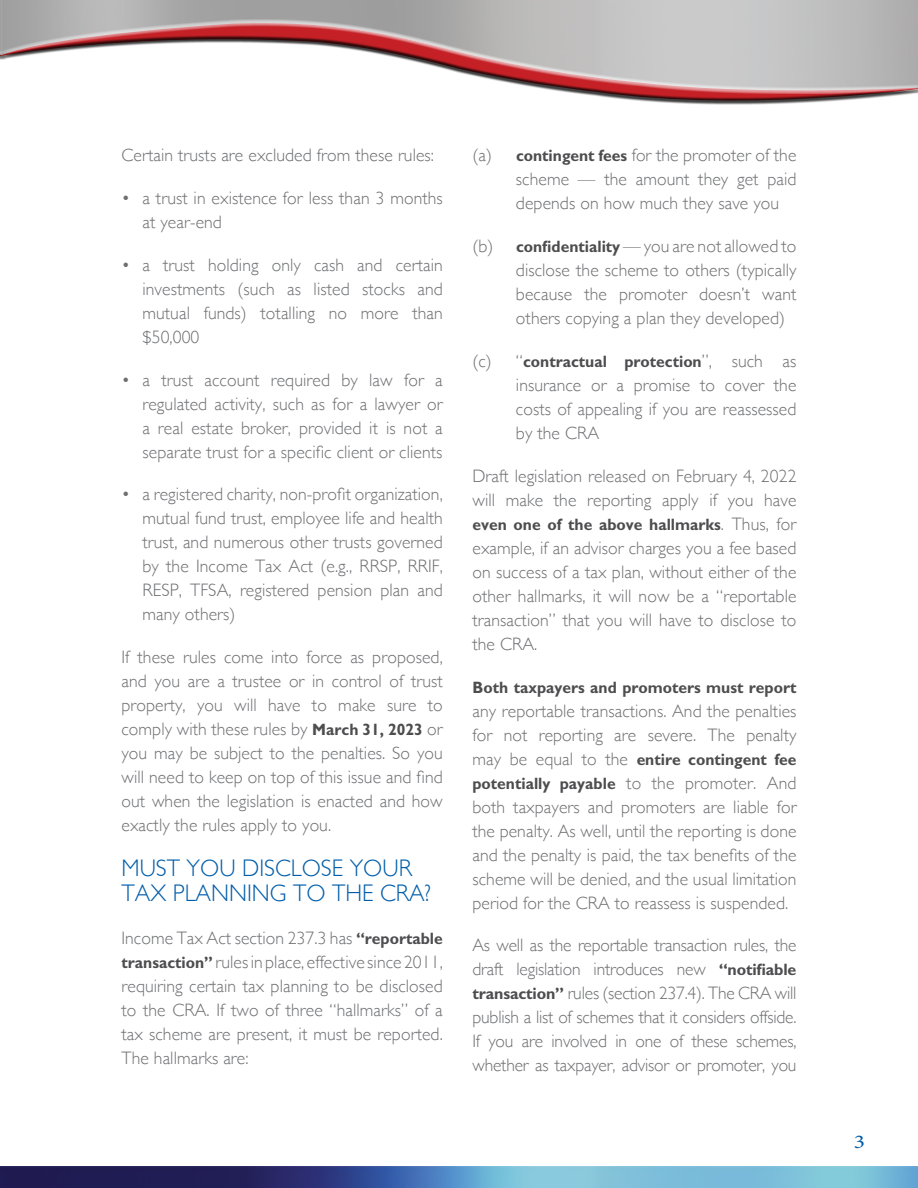
<style>
.page{position:relative;width:918px;height:1188px;background:#fff}
.page>*{position:absolute;margin:0;border:0;box-sizing:border-box;transform-origin:0 0}
.t1{font:300 24px/25.5px "Gill Sans";color:#005daa}
.t2{font:19.5px "Minion Pro";color:#005daa;scale:1.2 1}
.t3{font:300 18px/24px "Gill Sans";letter-spacing:.005em;color:#6d6e71;text-align:justify}
.t4{font:700 16.5px/24px "Gill Sans Std";color:#4d4d4f;scale:.95 1}
.s1{font-family:"Gill Sans Std";font-weight:700;font-size:16.5px;color:#4d4d4f}
.s2{font-family:"Gill Sans";font-weight:300;font-size:18px;color:#6d6e71}
</style>
<div class="page">
<img style="left:0;top:1166px;width:918px;height:22px">
<div style="left:0;top:20px;width:918px;height:74px;background:#fff;opacity:.75"></div>
<div style="left:0;top:35px;width:918px;height:69px;background:#000;opacity:.75"></div>
<p class="t3" style="left:122px;top:142px;width:314px">Certain trusts are excluded from these rules:</p>
<p class="t3" style="left:142px;top:185px;width:302px;text-indent:-21px">• a trust in existence for less than 3 months at year-end</p>
<p class="t3" style="left:142px;top:252px;width:302px;text-indent:-21px">• a trust holding only cash and certain investments (such as listed stocks and mutual funds) totalling no more than $50,000</p>
<p class="t3" style="left:142px;top:367px;width:302px;text-indent:-21px">• a trust account required by law for a regulated activity, such as for a lawyer or a real estate broker, provided it is not a separate trust for a specific client or clients</p>
<p class="t3" style="left:142px;top:482px;width:302px;text-indent:-21px">• a registered charity, non-profit organization, mutual fund trust, employee life and health trust, and numerous other trusts governed by the Income Tax Act (e.g., RRSP, RRIF, RESP, TFSA, registered pension plan and many others)</p>
<p class="t3" style="left:122px;top:645px;width:323px">If these rules come into force as proposed, and you are a trustee or in control of trust property, you will have to make sure to comply with these rules by <span class="s1">March 31, 2023</span> or you may be subject to the penalties. So you will need to keep on top of this issue and find out when the legislation is enacted and how exactly the rules apply to you.</p>
<h1 class="t1" style="left:122px;top:854px;width:311px">MUST YOU DISCLOSE YOUR<br>TAX PLANNING TO THE CRA?</h1>
<p class="t3" style="left:121px;top:926px;width:323px">Income Tax Act section 237.3 has <span class="s1">“reportable transaction”</span> rules in place, effective since 2011, requiring certain tax planning to be disclosed to the CRA. If two of three “hallmarks” of a tax scheme are present, it must be reported.<br>The hallmarks are:</p>
<p class="t3" style="left:516px;top:142px;width:282px;text-indent:-43px">(a) <span class="s1">contingent fees</span> for the promoter of the scheme — the amount they get paid depends on how much they save you</p>
<p class="t3" style="left:516px;top:233px;width:282px;text-indent:-43px">(b) <span class="s1">confidentiality</span> — you are not allowed to disclose the scheme to others (typically because the promoter doesn’t want others copying a plan they developed)</p>
<p class="t4" style="left:472px;top:349px;width:343px"><span class="s2">(c) “</span>contractual protection<span class="s2">”, such as</span></p>
<p class="t3" style="left:516px;top:372px;width:282px">insurance or a promise to cover the costs of appealing if you are reassessed by the CRA</p>
<p class="t3" style="left:472px;top:463px;width:326px">Draft legislation released on February 4, 2022 will make the reporting apply if you have</p>
<p class="t4" style="left:472px;top:512px;width:343px">even one of the above hallmarks<span class="s2">. Thus, for</span></p>
<p class="t3" style="left:472px;top:535px;width:326px">example, if an advisor charges you a fee based on success of a tax plan, without either of the other hallmarks, it will now be a “reportable transaction” that you will have to disclose to the CRA.</p>
<p class="t4" style="left:472px;top:675px;width:343px">Both taxpayers and promoters must report</p>
<p class="t3" style="left:473px;top:698px;width:326px">any reportable transactions. And the penalties for not reporting are severe. The penalty</p>
<p class="t4" style="left:472px;top:747px;width:343px"><span class="s2">may be equal to the</span> entire contingent fee potentially payable <span class="s2">to the promoter. And</span></p>
<p class="t3" style="left:472px;top:794px;width:326px">both taxpayers and promoters are liable for the penalty. As well, until the reporting is done and the penalty is paid, the tax benefits of the scheme will be denied, and the usual limitation period for the CRA to reassess is suspended.</p>
<p class="t3" style="left:472px;top:933px;width:326px">As well as the reportable transaction rules, the draft legislation introduces new <span class="s1">“notifiable transaction”</span> rules (section 237.4). The CRA will publish a list of schemes that it considers offside.<br>If you are involved in one of these schemes, whether as taxpayer, advisor or promoter, you</p>
<p class="t2" style="left:854px;top:1129px;width:11px">3</p>
</div>
